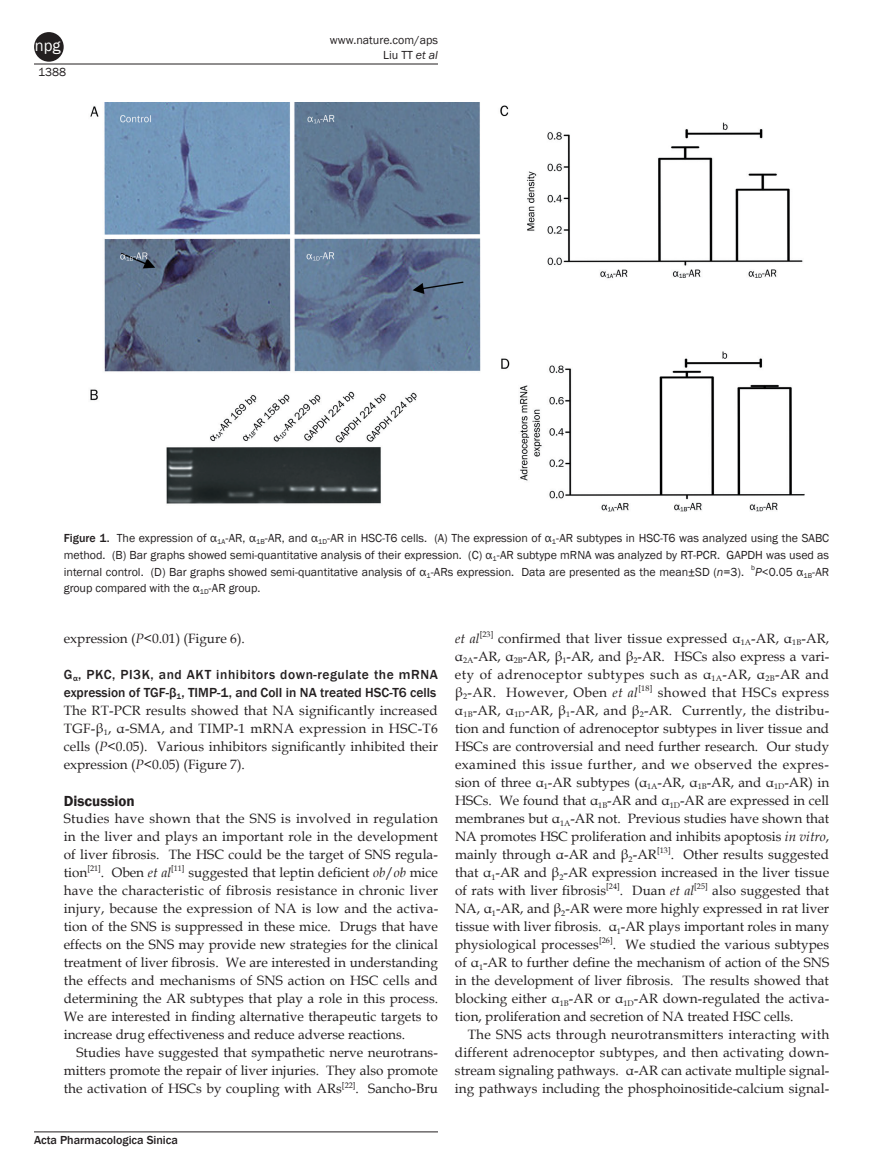
<style>
.page{position:relative;width:893px;height:1170px;background:#fff}
.page>*{position:absolute;margin:0;border:0;box-sizing:border-box;transform-origin:0 0}
.t1{font:16.5px "Franklin Gothic";color:#fff}
.t2{font:600 15px "Franklin Gothic";color:#231f20}
.t3{font:13.5px/18px "Book Antiqua";color:#231f20;text-align:justify}
.t4{font:500 13.5px/18px "Franklin Gothic";color:#231f20}
.t5{font:12px/16.5px "Franklin Gothic";color:#231f20;text-align:right}
.t6{font:500 12px "Franklin Gothic";color:#231f20}
.s1{font-style:italic}
.s2{font-weight:500}
</style>
<div class="page">
<hr style="left:34px;top:64px;width:404px;height:1px;background:#231f20">
<hr style="left:34px;top:1131px;width:404px;height:1px;background:#231f20">
<div style="left:34px;top:32px;width:30px;height:30px;background:#231f20;border-radius:50%"></div>
<img style="left:90px;top:102px;width:714px;height:410px">
<p class="t1" style="left:35px;top:35px;width:27px">npg</p>
<p class="t5" style="left:38px;top:64px;width:30px">1388</p>
<p class="t5" style="left:330px;top:32px;width:110px;line-height:15px">www.nature.com/aps<br>Liu TT <span class="s1">et al</span></p>
<p class="t5" style="left:64px;top:530px;width:767px;text-align:justify"><span class="s2">Figure 1.</span> The expression of α<sub>1A</sub>-AR, α<sub>1B</sub>-AR, and α<sub>1D</sub>-AR in HSC-T6 cells. (A) The expression of α<sub>1</sub>-AR subtypes in HSC-T6 was analyzed using the SABC method. (B) Bar graphs showed semi-quantitative analysis of their expression. (C) α<sub>1</sub>-AR subtype mRNA was analyzed by RT-PCR. GAPDH was used as internal control. (D) Bar graphs showed semi-quantitative analysis of α<sub>1</sub>-ARs expression. Data are presented as the mean±SD (<span class="s1">n</span>=3). <sup>b</sup><span class="s1">P</span>&lt;0.05 α<sub>1B</sub>-AR group compared with the α<sub>1D</sub>-AR group.</p>
<p class="t3" style="left:64px;top:629px;width:183px">expression (<span class="s1">P</span>&lt;0.01) (Figure 6).</p>
<p class="t4" style="left:64px;top:665px;width:376px">G<sub>α</sub>, PKC, PI3K, and AKT inhibitors down-regulate the mRNA expression of TGF-β<sub>1</sub>, TIMP-1, and ColI in NA treated HSC-T6 cells</p>
<p class="t3" style="left:64px;top:701px;width:376px">The RT-PCR results showed that NA significantly increased TGF-β<sub>1</sub>, α-SMA, and TIMP-1 mRNA expression in HSC-T6 cells (<span class="s1">P</span>&lt;0.05). Various inhibitors significantly inhibited their expression (<span class="s1">P</span>&lt;0.05) (Figure 7).</p>
<p class="t2" style="left:64px;top:792px;width:73px">Discussion</p>
<p class="t3" style="left:64px;top:809px;width:376px">Studies have shown that the SNS is involved in regulation in the liver and plays an important role in the development of liver fibrosis. The HSC could be the target of SNS regula&shy;tion<sup>[21]</sup>. Oben <span class="s1">et al</span><sup>[11]</sup> suggested that leptin deficient <span class="s1">ob</span>/<span class="s1">ob</span> mice have the characteristic of fibrosis resistance in chronic liver injury, because the expression of NA is low and the activa&shy;tion of the SNS is suppressed in these mice. Drugs that have effects on the SNS may provide new strategies for the clinical treatment of liver fibrosis. We are interested in understanding the effects and mechanisms of SNS action on HSC cells and determining the AR subtypes that play a role in this process.<br>We are interested in finding alternative therapeutic targets to increase drug effectiveness and reduce adverse reactions.</p>
<p class="t3" style="left:64px;top:1043px;width:376px;text-indent:13px">Studies have suggested that sympathetic nerve neurotrans&shy;mitters promote the repair of liver injuries. They also promote the activation of HSCs by coupling with ARs<sup>[22]</sup>. Sancho-Bru</p>
<p class="t6" style="left:34px;top:1132px;width:145px">Acta Pharmacologica Sinica</p>
<p class="t3" style="left:455px;top:629px;width:376px"><span class="s1">et al</span><sup>[23]</sup> confirmed that liver tissue expressed α<sub>1A</sub>-AR, α<sub>1B</sub>-AR, α<sub>2A</sub>-AR, α<sub>2B</sub>-AR, β<sub>1</sub>-AR, and β<sub>2</sub>-AR. HSCs also express a vari&shy;ety of adrenoceptor subtypes such as α<sub>1A</sub>-AR, α<sub>2B</sub>-AR and β<sub>2</sub>-AR. However, Oben <span class="s1">et al</span><sup>[18]</sup> showed that HSCs express α<sub>1B</sub>-AR, α<sub>1D</sub>-AR, β<sub>1</sub>-AR, and β<sub>2</sub>-AR. Currently, the distribu&shy;tion and function of adrenoceptor subtypes in liver tissue and HSCs are controversial and need further research. Our study examined this issue further, and we observed the expres&shy;sion of three α<sub>1</sub>-AR subtypes (α<sub>1A</sub>-AR, α<sub>1B</sub>-AR, and α<sub>1D</sub>-AR) in HSCs. We found that α<sub>1B</sub>-AR and α<sub>1D</sub>-AR are expressed in cell membranes but α<sub>1A</sub>-AR not. Previous studies have shown that NA promotes HSC proliferation and inhibits apoptosis <span class="s1">in vitro</span>, mainly through α-AR and β<sub>2</sub>-AR<sup>[13]</sup>. Other results suggested that α<sub>1</sub>-AR and β<sub>2</sub>-AR expression increased in the liver tissue of rats with liver fibrosis<sup>[24]</sup>. Duan <span class="s1">et al</span><sup>[25]</sup> also suggested that NA, α<sub>1</sub>-AR, and β<sub>2</sub>-AR were more highly expressed in rat liver tissue with liver fibrosis. α<sub>1</sub>-AR plays important roles in many physiological processes<sup>[26]</sup>. We studied the various subtypes of α<sub>1</sub>-AR to further define the mechanism of action of the SNS in the development of liver fibrosis. The results showed that blocking either α<sub>1B</sub>-AR or α<sub>1D</sub>-AR down-regulated the activa&shy;tion, proliferation and secretion of NA treated HSC cells.</p>
<p class="t3" style="left:455px;top:1025px;width:376px;text-indent:13px">The SNS acts through neurotransmitters interacting with different adrenoceptor subtypes, and then activating down&shy;stream signaling pathways. α-AR can activate multiple signal&shy;ing pathways including the phosphoinositide-calcium signal-</p>
</div>
